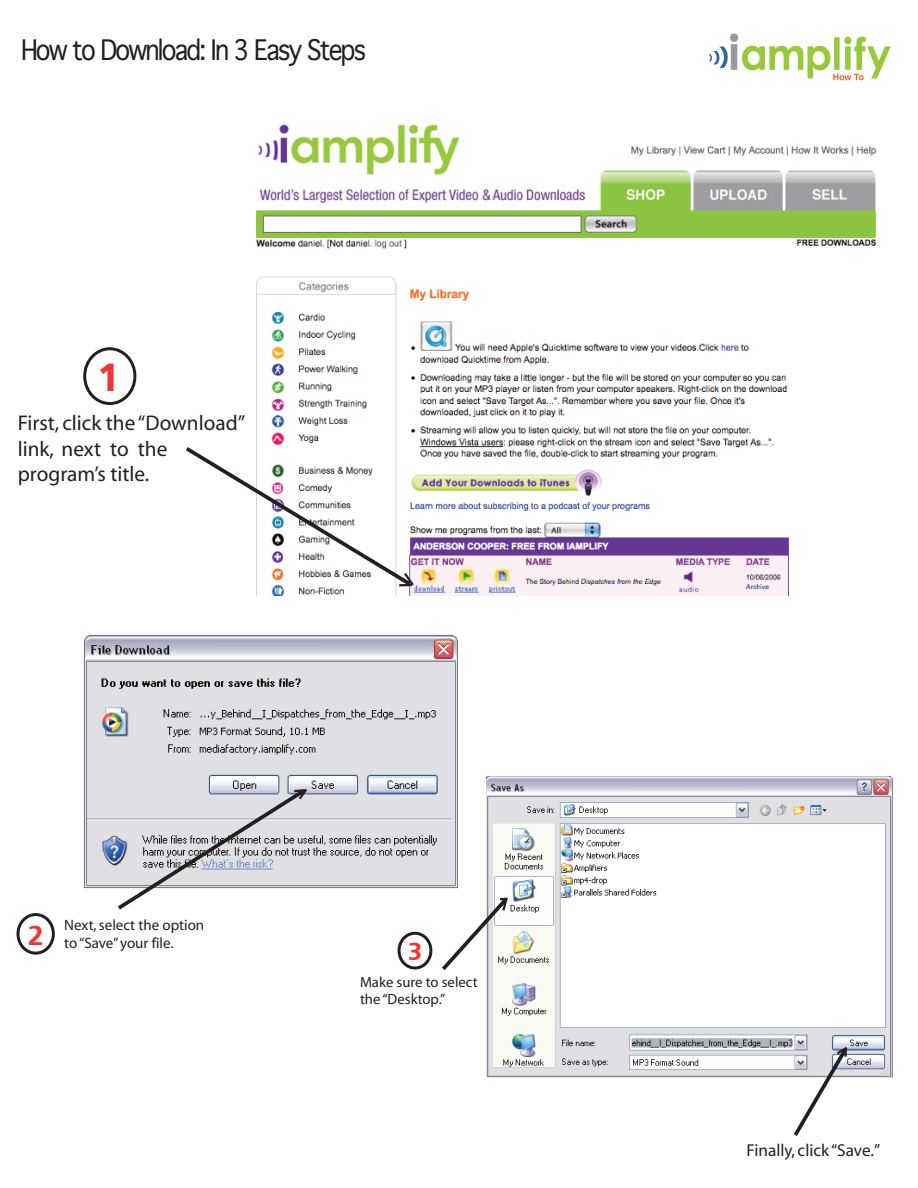
<style>
.page{position:relative;width:918px;height:1188px;background:#fff}
.page>*{position:absolute;margin:0;border:0;box-sizing:border-box;transform-origin:0 0}
.t1{font:36.45px "Charcoal CY";color:#ee3732}
.t2{font:27px "Geneva";letter-spacing:-.075em;color:#231f20;scale:.9 1}
.t3{font:23.25px "Charcoal CY";color:#ee3732}
.t4{font:21.3px/25.5px "Myriad";color:#231f20}
.t5{font:17.25px "Myriad";color:#231f20}
.t6{font:15px/18px "Myriad";color:#231f20}
.t7{font:14.7px/17.7px "Myriad Pro";color:#231f20}
</style>
<div class="page">
<img style="left:256px;top:124px;width:621px;height:471px">
<div style="left:83px;top:347px;width:53px;height:58px;border:3px solid #231f20;border-radius:50%"></div>
<svg style="left:186px;top:444px;width:230px;height:145px"></svg>
<div style="left:17px;top:913px;width:38px;height:42px;border:3px solid #231f20;border-radius:50%"></div>
<img style="left:84px;top:635px;width:373px;height:254px">
<svg style="left:114px;top:786px;width:195px;height:124px"></svg>
<img style="left:486px;top:776px;width:406px;height:302px">
<svg style="left:442px;top:895px;width:68px;height:79px"></svg>
<svg style="left:790px;top:1045px;width:60px;height:91px"></svg>
<div style="left:398px;top:932px;width:34px;height:37px;border:3px solid #231f20;border-radius:50%"></div>
<img style="left:682px;top:33px;width:209px;height:97px">
<p class="t2" style="left:21px;top:27px;width:385px">How to Download: In 3 Easy Steps</p>
<h1 class="t1" style="left:98px;top:355px;width:23px">1</h1>
<p class="t4" style="left:18px;top:411px;width:229px">First, click the“Download” link, next to the program’s title.</p>
<p class="t6" style="left:28px;top:916px;width:178px;text-indent:36px">Next, select the option<br><sup>2</sup> to“Save”your file.</p>
<p class="t3" style="left:408px;top:937px;width:15px">3</p>
<p class="t7" style="left:360px;top:973px;width:119px">Make sure to select the “Desktop.”</p>
<p class="t5" style="left:746px;top:1142px;width:135px">Finally, click“Save.”</p>
</div>
